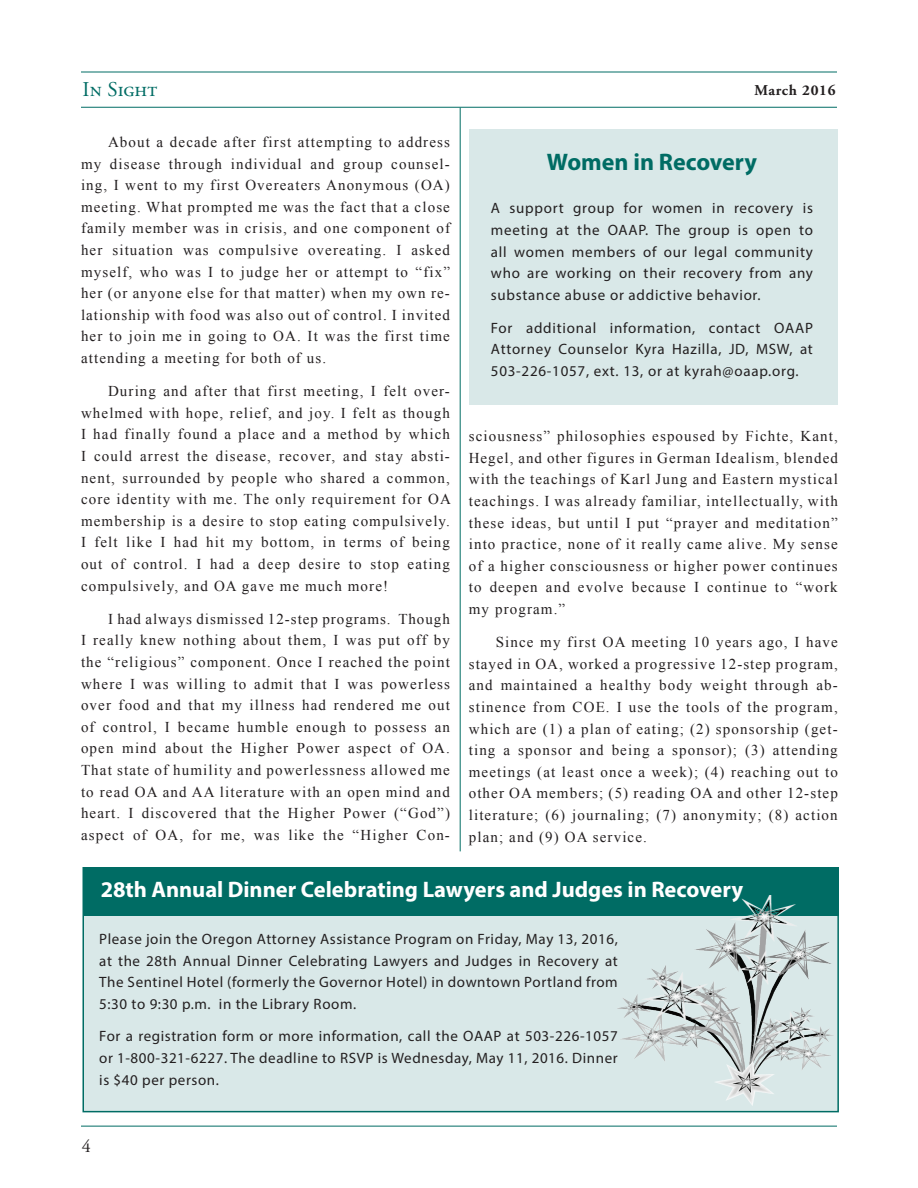
<style>
.page{position:relative;width:918px;height:1188px;background:#fff}
.page>*{position:absolute;margin:0;border:0;box-sizing:border-box;transform-origin:0 0}
.BOX_headline{font:700 24px "Myriad Pro";letter-spacing:-.005em;color:#006c64}
.BOX_headline-2{font:700 22.5px "Myriad Pro";letter-spacing:-.005em;color:#fff}
.t1{font:21px "Adobe Garamond Pro";letter-spacing:-.005em;color:#006c64}
.t2{font:18px "Adobe Garamond Pro";color:#231f20}
.Body_Text{font:15px/21.6px "Times New Roman";letter-spacing:.075em;color:#231f20;text-align:justify}
.BOX_body{font:15px/21.8px "Myriad Pro";letter-spacing:.04em;color:#231f20;text-align:justify}
.t3{font:700 15px "Adobe Garamond Pro";letter-spacing:.045em;color:#231f20}
</style>
<div class="page">
<hr style="left:81px;top:72px;width:756px;height:1px;background:#006c64">
<hr style="left:81px;top:107px;width:756px;height:1px;background:#006c64">
<hr style="left:81px;top:1126px;width:756px;height:1px;background:#006c64">
<hr style="left:460px;top:108px;width:1px;height:743px;background:#006c64">
<div style="left:469px;top:129px;width:369px;height:276px;background:#d9e8e8"></div>
<div style="left:82px;top:867px;width:757px;height:245px;background:#d9e8e8;border:2px solid #006c64"></div>
<div style="left:83px;top:867px;width:756px;height:49px;background:#006c64"></div>
<img style="left:618px;top:896px;width:215px;height:210px">
<h3 class="t1" style="left:82px;top:77px;width:76px">In Sight</h3>
<p class="t3" style="left:754px;top:81px;width:83px">March 2016</p>
<p class="Body_Text" style="left:81px;top:131px;width:371px;text-indent:27px">About a decade after first attempting to address my disease through individual and group counsel&shy;ing, I went to my first Overeaters Anonymous (OA) meeting. What prompted me was the fact that a close family member was in crisis, and one component of her situation was compulsive overeating. I asked myself, who was I to judge her or attempt to “fix” her (or anyone else for that matter) when my own re&shy;lationship with food was also out of control. I invited her to join me in going to OA. It was the first time attending a meeting for both of us.</p>
<p class="Body_Text" style="left:81px;top:380px;width:371px;text-indent:27px">During and after that first meeting, I felt over&shy;whelmed with hope, relief, and joy. I felt as though I had finally found a place and a method by which I could arrest the disease, recover, and stay absti&shy;nent, surrounded by people who shared a common, core identity with me. The only requirement for OA membership is a desire to stop eating compulsively.<br>I felt like I had hit my bottom, in terms of being out of control. I had a deep desire to stop eating compulsively, and OA gave me much more!</p>
<p class="Body_Text" style="left:81px;top:608px;width:371px;text-indent:27px">I had always dismissed 12-step programs. Though I really knew nothing about them, I was put off by the “religious” component. Once I reached the point where I was willing to admit that I was powerless over food and that my illness had rendered me out of control, I became humble enough to possess an open mind about the Higher Power aspect of OA.<br>That state of humility and powerlessness allowed me to read OA and AA literature with an open mind and heart. I discovered that the Higher Power (“God”) aspect of OA, for me, was like the “Higher Con-</p>
<p class="BOX_headline" style="left:547px;top:146px;width:211px">Women in Recovery</p>
<p class="BOX_body" style="left:491px;top:197px;width:324px">A support group for women in recovery is meeting at the OAAP. The group is open to all women members of our legal community who are working on their recovery from any substance abuse or addictive behavior.</p>
<p class="BOX_body" style="left:491px;top:317px;width:324px">For additional information, contact OAAP Attorney Counselor Kyra Hazilla, JD, MSW, at 503-226-1057, ext. 13, or at kyrah@oaap.org.</p>
<p class="Body_Text" style="left:469px;top:425px;width:371px">sciousness” philosophies espoused by Fichte, Kant, Hegel, and other figures in German Idealism, blended with the teachings of Karl Jung and Eastern mystical teachings. I was already familiar, intellectually, with these ideas, but until I put “prayer and meditation” into practice, none of it really came alive. My sense of a higher consciousness or higher power continues to deepen and evolve because I continue to “work my program.”</p>
<p class="Body_Text" style="left:469px;top:631px;width:371px;text-indent:27px">Since my first OA meeting 10 years ago, I have stayed in OA, worked a progressive 12-step program, and maintained a healthy body weight through ab&shy;stinence from COE. I use the tools of the program, which are (1) a plan of eating; (2) sponsorship (get&shy;ting a sponsor and being a sponsor); (3) attending meetings (at least once a week); (4) reaching out to other OA members; (5) reading OA and other 12-step literature; (6) journaling; (7) anonymity; (8) action plan; and (9) OA service.</p>
<p class="BOX_headline-2" style="left:101px;top:874px;width:644px">28th Annual Dinner Celebrating Lawyers and Judges in Recovery</p>
<p class="BOX_body" style="left:99px;top:928px;width:520px">Please join the Oregon Attorney Assistance Program on Friday, May 13, 2016, at the 28th Annual Dinner Celebrating Lawyers and Judges in Recovery at The Sentinel Hotel (formerly the Governor Hotel) in downtown Portland from 5:30 to 9:30 p.m. in the Library Room.</p>
<p class="BOX_body" style="left:99px;top:1025px;width:520px">For a registration form or more information, call the OAAP at 503-226-1057 or 1-800-321-6227. The deadline to RSVP is Wednesday, May 11, 2016. Dinner is $40 per person.</p>
<p class="t2" style="left:82px;top:1135px;width:10px">4</p>
</div>
